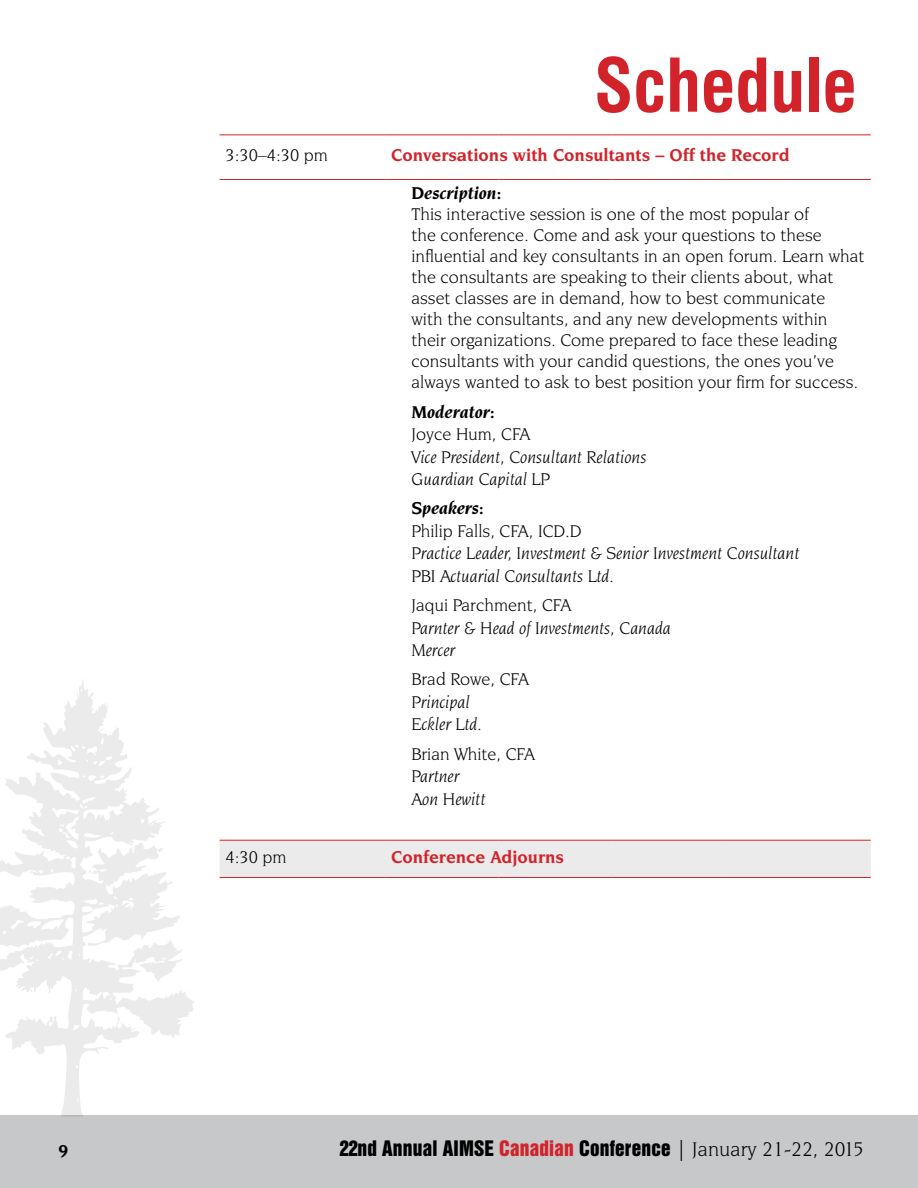
<style>
.page{position:relative;width:918px;height:1188px;background:#fff}
.page>*{position:absolute;margin:0;border:0;box-sizing:border-box;transform-origin:0 0}
.t1{font:700 condensed 72px "Swiss 721 BT";color:#d2232a}
.t2{font:19.5px "Swiss 921 BT Regular A";letter-spacing:.01em;color:#000}
.t3{font:18px/21px "Novarese IT Cby BT";color:#000}
.t4{font:italic 18px/22.5px "Novarese IT Cby BT";color:#000}
.t5{font:700 18px "Novarese IT Cby BT";color:#d2232a}
.t6{font:italic 700 18px "Novarese IT Cby BT";color:#000}
.t7{font:700 18px "Novarese IT Cby BT";color:#000}
.s1{color:#d2232a}
.s2{font-family:"Novarese IT Cby BT";font-size:21px}
</style>
<div class="page">
<div style="left:0;top:1116px;width:918px;height:72px;background:#c7c8ca"></div>
<svg style="left:0;top:681px;width:195px;height:436px"></svg>
<div style="left:220px;top:841px;width:651px;height:36px;background:#ebebec"></div>
<hr style="left:220px;top:840px;width:165px;height:1px;background:#d2232a">
<hr style="left:385px;top:840px;width:113px;height:1px;background:#d2232a">
<hr style="left:498px;top:840px;width:114px;height:1px;background:#d2232a">
<hr style="left:612px;top:840px;width:113px;height:1px;background:#d2232a">
<hr style="left:725px;top:840px;width:146px;height:1px;background:#d2232a">
<hr style="left:220px;top:877px;width:165px;height:1px;background:#d2232a">
<hr style="left:385px;top:877px;width:113px;height:1px;background:#d2232a">
<hr style="left:498px;top:877px;width:114px;height:1px;background:#d2232a">
<hr style="left:612px;top:877px;width:113px;height:1px;background:#d2232a">
<hr style="left:725px;top:877px;width:146px;height:1px;background:#d2232a">
<hr style="left:220px;top:134px;width:165px;height:1px;background:#d2232a">
<hr style="left:385px;top:134px;width:113px;height:1px;background:#d2232a">
<hr style="left:498px;top:134px;width:114px;height:1px;background:#d2232a">
<hr style="left:612px;top:134px;width:113px;height:1px;background:#d2232a">
<hr style="left:725px;top:134px;width:146px;height:1px;background:#d2232a">
<hr style="left:220px;top:179px;width:165px;height:1px;background:#d2232a">
<hr style="left:385px;top:179px;width:113px;height:1px;background:#d2232a">
<hr style="left:498px;top:179px;width:114px;height:1px;background:#d2232a">
<hr style="left:612px;top:179px;width:113px;height:1px;background:#d2232a">
<hr style="left:725px;top:179px;width:146px;height:1px;background:#d2232a">
<h1 class="t1" style="left:594px;top:42px;width:264px">Schedule</h1>
<p class="t3" style="left:226px;top:145px;width:104px">3:30–4:30 pm</p>
<p class="t5" style="left:391px;top:144px;width:400px">Conversations with Consultants – Off the Record</p>
<p class="t6" style="left:411px;top:182px;width:92px">Description:</p>
<p class="t3" style="left:411px;top:204px;width:455px">This interactive session is one of the most popular of<br>the conference. Come and ask your questions to these influential and key consultants in an open forum. Learn what the consultants are speaking to their clients about, what asset classes are in demand, how to best communicate<br>with the consultants, and any new developments within their organizations. Come prepared to face these leading consultants with your candid questions, the ones you’ve always wanted to ask to best position your firm for success.</p>
<p class="t6" style="left:411px;top:400px;width:85px">Moderator:</p>
<p class="t3" style="left:411px;top:423px;width:120px">Joyce Hum, CFA</p>
<p class="t4" style="left:411px;top:445px;width:236px">Vice President, Consultant Relations<br>Guardian Capital LP</p>
<p class="t6" style="left:411px;top:497px;width:74px">Speakers:</p>
<p class="t3" style="left:411px;top:520px;width:172px">Philip Falls, CFA, ICD.D</p>
<p class="t4" style="left:411px;top:542px;width:390px">Practice Leader, Investment &amp; Senior Investment Consultant<br>PBI Actuarial Consultants Ltd.</p>
<p class="t3" style="left:411px;top:594px;width:161px">Jaqui Parchment, CFA</p>
<p class="t4" style="left:411px;top:616px;width:261px">Parnter &amp; Head of Investments, Canada<br>Mercer</p>
<p class="t3" style="left:411px;top:669px;width:119px">Brad Rowe, CFA</p>
<p class="t4" style="left:411px;top:690px;width:72px">Principal<br>Eckler Ltd.</p>
<p class="t3" style="left:411px;top:743px;width:125px">Brian White, CFA</p>
<p class="t4" style="left:411px;top:765px;width:76px">Partner<br>Aon Hewitt</p>
<p class="t3" style="left:226px;top:846px;width:63px">4:30 pm</p>
<p class="t5" style="left:391px;top:846px;width:174px">Conference Adjourns</p>
<p class="t7" style="left:58px;top:1140px;width:12px">9</p>
<p class="t2" style="left:340px;top:1136px;width:526px">22nd Annual AIMSE <span class="s1">Canadian</span> Conference <span class="s2">| January 21-22, 2015</span></p>
</div>
